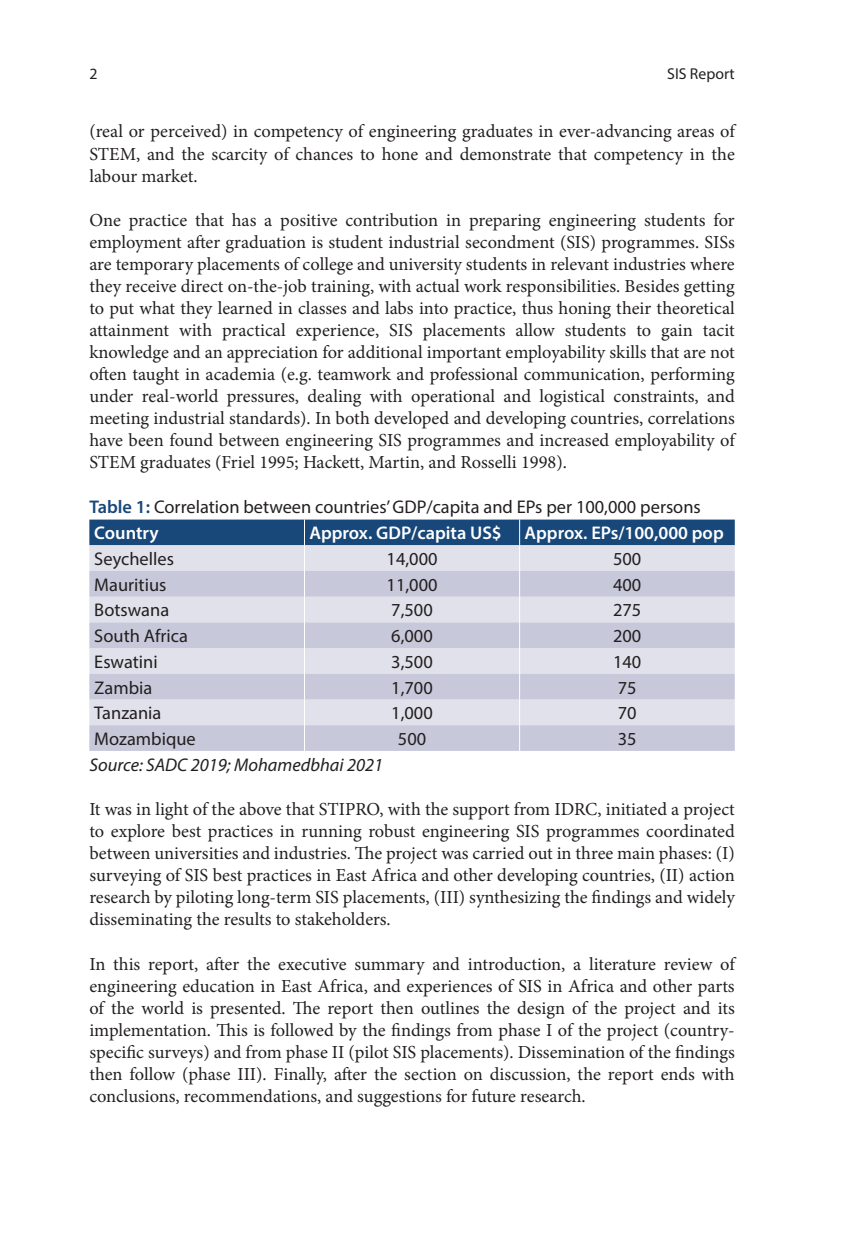
<style>
.page{position:relative;width:844px;height:1241px;background:#fff}
.page>*{position:absolute;margin:0;border:0;box-sizing:border-box;transform-origin:0 0}
.BT{font:18.38px/22.1px "Minion Pro";letter-spacing:-.005em;color:#231f20;text-align:justify}
.Table_Text{font:18.38px "Myriad Pro";color:#231f20}
.FigCaption{font:18.38px "Myriad Pro";color:#231f20}
.Table_Head{font:600 18.38px "Myriad Pro";color:#fff}
.Source{font:italic 18.38px "Myriad Pro";color:#231f20}
.t1{font:15.75px "Myriad Pro";color:#231f20}
.s1{font-weight:600;color:#18487a}
</style>
<div class="page">
<svg style="left:89px;top:519px;width:645px;height:231px;background:#bfc5d6"></svg>
<p class="t1" style="left:89px;top:64px;width:10px">2</p>
<p class="t1" style="left:667px;top:64px;width:69px">SIS Report</p>
<p class="BT" style="left:89px;top:121px;width:646px">(real or perceived) in competency of engineering graduates in ever-advancing areas of STEM, and the scarcity of chances to hone and demonstrate that competency in the labour market.</p>
<p class="BT" style="left:89px;top:209px;width:646px">One practice that has a positive contribution in preparing engineering students for employment after graduation is student industrial secondment (SIS) programmes. SISs are temporary placements of college and university students in relevant industries where they receive direct on-the-job training, with actual work responsibilities. Besides getting to put what they learned in classes and labs into practice, thus honing their theoretical attainment with practical experience, SIS placements allow students to gain tacit knowledge and an appreciation for additional important employability skills that are not often taught in academia (e.g. teamwork and professional communication, performing under real-world pressures, dealing with operational and logistical constraints, and meeting industrial standards). In both developed and developing countries, correlations have been found between engineering SIS programmes and increased employability of STEM graduates (Friel 1995; Hackett, Martin, and Rosselli 1998).</p>
<p class="FigCaption" style="left:89px;top:495px;width:613px"><span class="s1">Table 1:</span> Correlation between countries’ GDP/capita and EPs per 100,000 persons</p>
<p class="Table_Head" style="left:94px;top:521px;width:66px">Country</p>
<p class="Table_Head" style="left:309px;top:521px;width:194px">Approx. GDP/capita US$</p>
<p class="Table_Head" style="left:524px;top:521px;width:201px">Approx. EPs/100,000 pop</p>
<p class="Table_Text" style="left:94px;top:547px;width:81px">Seychelles</p>
<p class="Table_Text" style="left:386px;top:547px;width:52px">14,000</p>
<p class="Table_Text" style="left:613px;top:547px;width:30px">500</p>
<p class="Table_Text" style="left:94px;top:573px;width:74px">Mauritius</p>
<p class="Table_Text" style="left:386px;top:573px;width:52px">11,000</p>
<p class="Table_Text" style="left:613px;top:573px;width:30px">400</p>
<p class="Table_Text" style="left:94px;top:599px;width:76px">Botswana</p>
<p class="Table_Text" style="left:391px;top:599px;width:43px">7,500</p>
<p class="Table_Text" style="left:613px;top:599px;width:30px">275</p>
<p class="Table_Text" style="left:94px;top:624px;width:95px">South Africa</p>
<p class="Table_Text" style="left:391px;top:624px;width:43px">6,000</p>
<p class="Table_Text" style="left:613px;top:624px;width:30px">200</p>
<p class="Table_Text" style="left:94px;top:650px;width:65px">Eswatini</p>
<p class="Table_Text" style="left:391px;top:650px;width:43px">3,500</p>
<p class="Table_Text" style="left:613px;top:650px;width:30px">140</p>
<p class="Table_Text" style="left:94px;top:676px;width:59px">Zambia</p>
<p class="Table_Text" style="left:391px;top:676px;width:43px">1,700</p>
<p class="Table_Text" style="left:617px;top:676px;width:20px">75</p>
<p class="Table_Text" style="left:94px;top:701px;width:69px">Tanzania</p>
<p class="Table_Text" style="left:391px;top:701px;width:43px">1,000</p>
<p class="Table_Text" style="left:617px;top:701px;width:20px">70</p>
<p class="Table_Text" style="left:94px;top:727px;width:103px">Mozambique</p>
<p class="Table_Text" style="left:398px;top:727px;width:30px">500</p>
<p class="Table_Text" style="left:617px;top:727px;width:20px">35</p>
<p class="Source" style="left:89px;top:753px;width:295px">Source: SADC 2019; Mohamedbhai 2021</p>
<p class="BT" style="left:89px;top:798px;width:646px">It was in light of the above that STIPRO, with the support from IDRC, initiated a project to explore best practices in running robust engineering SIS programmes coordinated between universities and industries. The project was carried out in three main phases: (I) surveying of SIS best practices in East Africa and other developing countries, (II) action research by piloting long-term SIS placements, (III) synthesizing the findings and widely disseminating the results to stakeholders.</p>
<p class="BT" style="left:89px;top:952px;width:646px">In this report, after the executive summary and introduction, a literature review of engineering education in East Africa, and experiences of SIS in Africa and other parts of the world is presented. The report then outlines the design of the project and its implementation. This is followed by the findings from phase I of the project (country&shy;specific surveys) and from phase II (pilot SIS placements). Dissemination of the findings then follow (phase III). Finally, after the section on discussion, the report ends with conclusions, recommendations, and suggestions for future research.</p>
</div>
